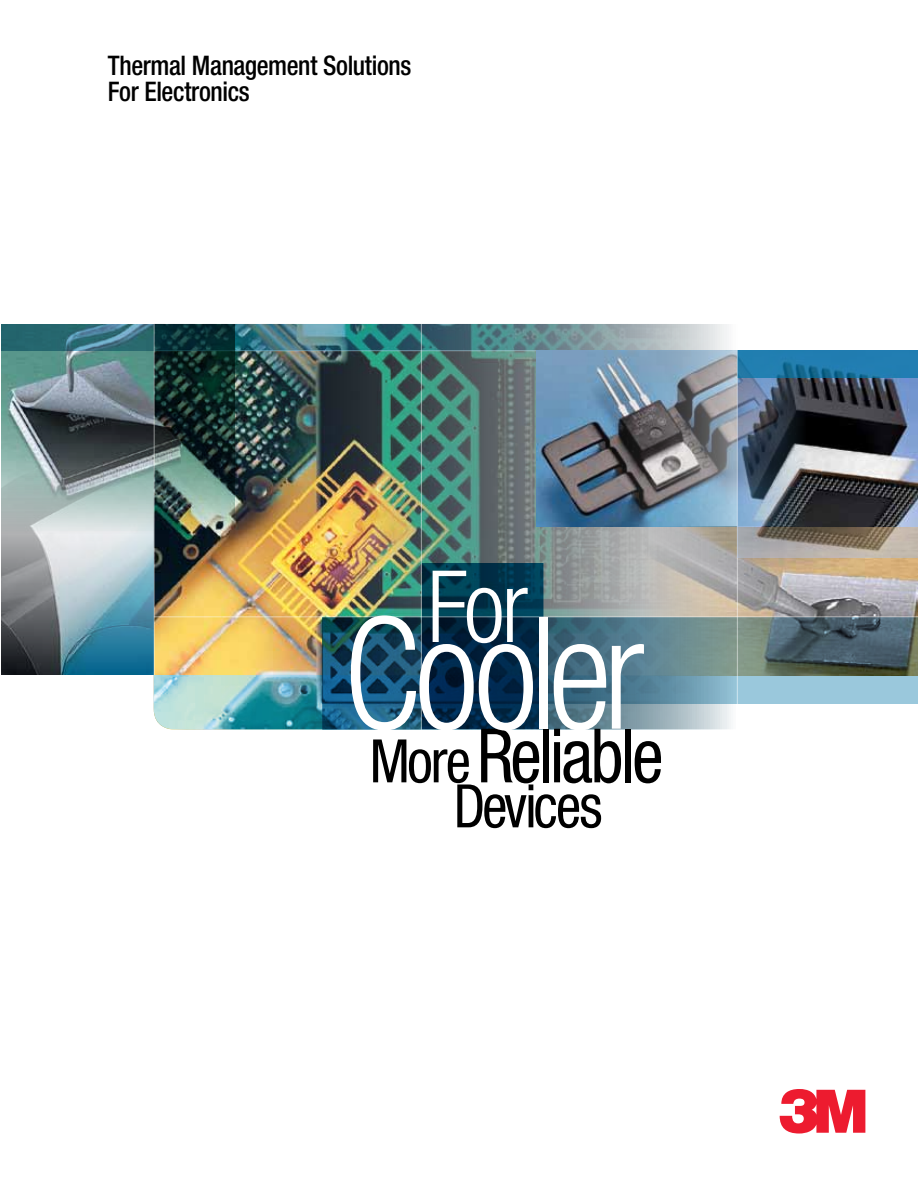
<style>
.page{position:relative;width:918px;height:1188px;background:#fff}
.page>*{position:absolute;margin:0;border:0;box-sizing:border-box;transform-origin:0 0}
.t1{font:300 condensed 156px "Helvetica Neue";letter-spacing:-.055em;color:#fff;scale:.95 1}
.t2{font:300 condensed 99.9px "Helvetica Neue";color:#fff;scale:.95 1}
.t3{font:condensed 75px "Helvetica Neue";letter-spacing:-.045em;color:#000;scale:.95 1}
.t4{font:condensed 60px "Helvetica Neue";letter-spacing:-.045em;color:#000;scale:.95 1}
.t5{font:60px "Logo 3 Mv 3 tt";color:#ed1b2f}
.t6{font:500 condensed 27px/25.5px "Helvetica Neue";letter-spacing:-.015em;color:#000;scale:.95 1}
.s1{font-size:60px}
</style>
<div class="page">
<img style="left:155px;top:351px;width:470px;height:324px">
<img style="left:625px;top:527px;width:293px;height:89px">
<svg style="left:235px;top:324px;width:494px;height:26px;background:#669096"></svg>
<img style="left:806px;top:378px;width:112px;height:149px">
<img style="left:537px;top:350px;width:269px;height:177px">
<svg style="left:738px;top:617px;width:180px;height:87px;background:#6a858c"></svg>
<svg style="left:154px;top:675px;width:168px;height:54px;background:#78b9bd"></svg>
<svg style="left:738px;top:350px;width:180px;height:28px;background:#1f7aab"></svg>
<img style="left:1px;top:534px;width:153px;height:141px">
<img style="left:1px;top:324px;width:234px;height:206px">
<svg style="left:322px;top:617px;width:415px;height:113px;background:#497588"></svg>
<svg style="left:422px;top:563px;width:122px;height:166px;background:#002c49"></svg>
<hr style="left:154px;top:315px;width:1px;height:360px;background:#fff">
<hr style="left:421px;top:279px;width:1px;height:452px;background:#fff">
<hr style="left:737px;top:323px;width:1px;height:473px;background:#fff">
<svg style="left:737px;top:527px;width:181px;height:30px;background:#9a9186"></svg>
<hr style="left:154px;top:616px;width:764px;height:1px;background:#fff">
<p class="t6" style="left:108px;top:52px;width:321px">Thermal Management Solutions<br>For Electronics</p>
<h2 class="t2" style="left:427px;top:549px;width:107px">For</h2>
<h1 class="t1" style="left:343px;top:584px;width:318px">Cooler</h1>
<h3 class="t3" style="left:370px;top:712px;width:311px"><span class="s1">More</span> Reliable</h3>
<h3 class="t4" style="left:454px;top:771px;width:158px">Devices</h3>
<h3 class="t5" style="left:779px;top:1077px;width:88px">3</h3>
</div>
